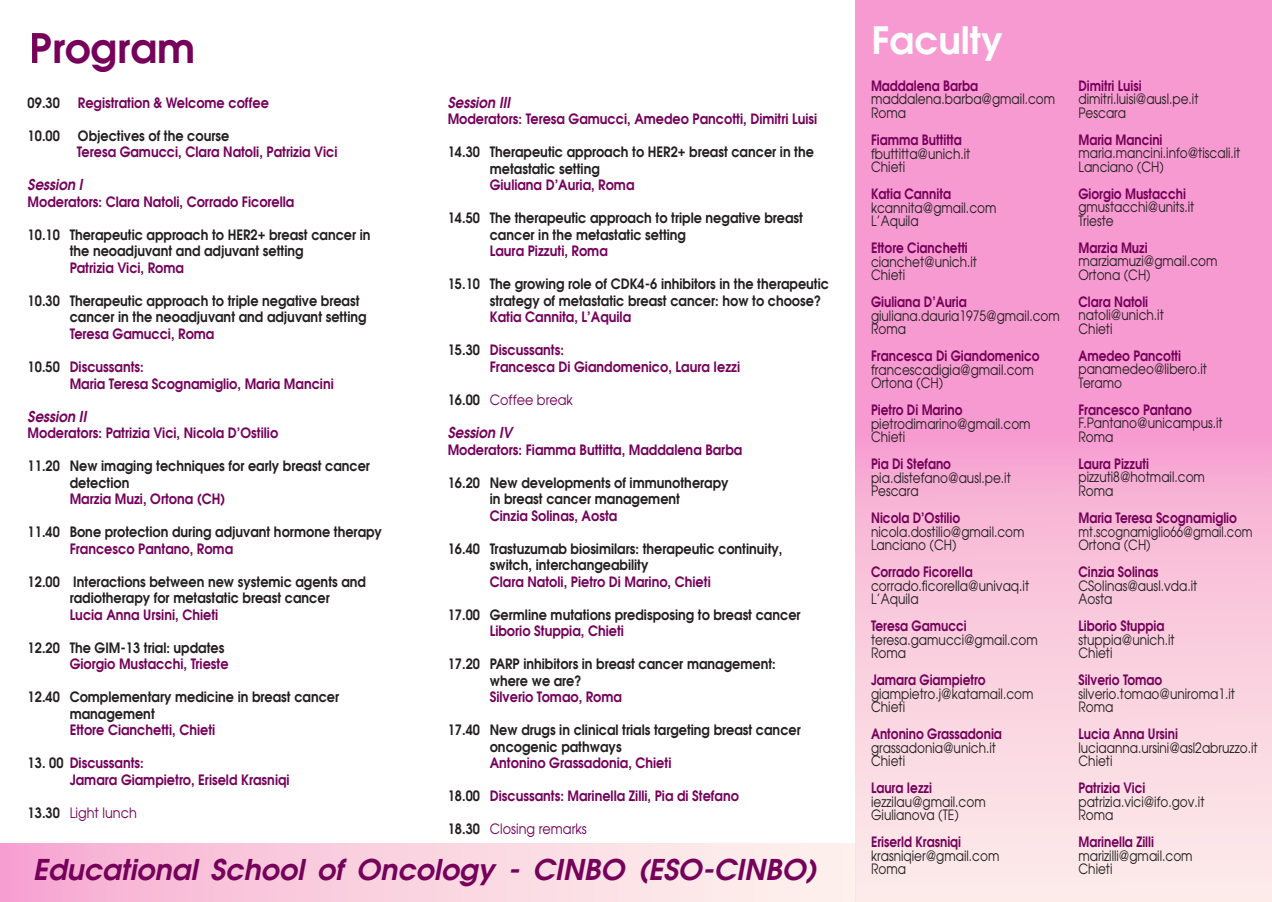
<style>
.page{position:relative;width:1272px;height:902px;background:#fff}
.page>*{position:absolute;margin:0;border:0;box-sizing:border-box;transform-origin:0 0}
.t1{font:600 40.5px "Avant Garde";color:#75015a}
.t2{font:600 37.5px "Avant Garde";color:#fff}
.t3{font:italic 600 28.5px "Avant Garde";color:#75015a}
.t4{font:italic 600 15px "Avant Garde";color:#75015a;scale:.9 1}
.t5{font:600 14.25px/16.5px "Avant Garde";color:#231f20;scale:.9 1}
.t6{font:14.25px/13.5px "Avant Garde";color:#231f20;scale:.85 1}
.t7{font:600 14.25px/16.5px "Avant Garde";color:#75015a;scale:.9 1}
.t8{font:600 14.25px "Avant Garde";color:#75015a;scale:.85 1}
.t9{font:14.25px "Avant Garde";color:#75015a;scale:.9 1}
.t10{font:14.25px/13.5px "Avant Garde";color:#231f20;scale:.8 1}
.s1{color:#231f20}
.s2{font-weight:600;color:#231f20}
</style>
<div class="page">
<svg style="left:855px;top:0;width:416px;height:901px;background:#f8b4d7"></svg>
<div style="left:0;top:843px;width:855px;height:58px;background:linear-gradient(to right,#f7acd2,#fef7ee)"></div>
<h1 class="t1" style="left:30px;top:21px;width:167px">Program</h1>
<p class="t4" style="left:448px;top:92px;width:71px">Session III</p>
<p class="t7" style="left:448px;top:110px;width:412px">Moderators: Teresa Gamucci, Amedeo Pancotti, Dimitri Luisi</p>
<p class="t5" style="left:490px;top:143px;width:362px;text-indent:-42px">14.30 Therapeutic approach to HER2+ breast cancer in the metastatic setting</p>
<p class="t7" style="left:490px;top:176px;width:162px">Giuliana D’Auria, Roma</p>
<p class="t5" style="left:490px;top:209px;width:349px;text-indent:-42px">14.50 The therapeutic approach to triple negative breast cancer in the metastatic setting</p>
<p class="t7" style="left:490px;top:242px;width:133px">Laura Pizzuti, Roma</p>
<p class="t5" style="left:490px;top:275px;width:378px;text-indent:-42px">15.10 The growing role of CDK4-6 inhibitors in the therapeutic strategy of metastatic breast cancer: how to choose?</p>
<p class="t7" style="left:490px;top:308px;width:159px">Katia Cannita, L’Aquila</p>
<p class="t7" style="left:490px;top:341px;width:280px;text-indent:-42px"><span class="s1">15.30</span> Discussants:<br>Francesca Di Giandomenico, Laura Iezzi</p>
<p class="t9" style="left:448px;top:391px;width:141px"><span class="s2">16.00</span> Coffee break</p>
<p class="t4" style="left:448px;top:422px;width:73px">Session IV</p>
<p class="t7" style="left:448px;top:440px;width:329px">Moderators: Fiamma Buttitta, Maddalena Barba</p>
<p class="t5" style="left:448px;top:473px;width:314px;text-align:center">16.20 New developments of immunotherapy in breast cancer management</p>
<p class="t7" style="left:490px;top:506px;width:143px">Cinzia Solinas, Aosta</p>
<p class="t5" style="left:490px;top:539px;width:327px;text-indent:-42px">16.40 Trastuzumab biosimilars: therapeutic continuity, switch, interchangeability</p>
<p class="t7" style="left:490px;top:572px;width:247px">Clara Natoli, Pietro Di Marino, Chieti</p>
<p class="t5" style="left:448px;top:605px;width:393px">17.00 Germline mutations predisposing to breast cancer</p>
<p class="t7" style="left:490px;top:622px;width:151px">Liborio Stuppia, Chieti</p>
<p class="t5" style="left:490px;top:655px;width:319px;text-indent:-42px">17.20 PARP inhibitors in breast cancer management: where we are?</p>
<p class="t7" style="left:490px;top:688px;width:148px">Silverio Tomao, Roma</p>
<p class="t5" style="left:490px;top:721px;width:347px;text-indent:-42px">17.40 New drugs in clinical trials targeting breast cancer oncogenic pathways</p>
<p class="t7" style="left:490px;top:754px;width:203px">Antonino Grassadonia, Chieti</p>
<p class="t7" style="left:448px;top:787px;width:325px"><span class="s1">18.00</span> Discussants: Marinella Zilli, Pia di Stefano</p>
<p class="t9" style="left:448px;top:820px;width:156px"><span class="s2">18.30</span> Closing remarks</p>
<h3 class="t3" style="left:33px;top:850px;width:785px">Educational School of Oncology - CINBO (ESO-CINBO)</h3>
<p class="t5" style="left:28px;top:94px;width:37px">09.30</p>
<p class="t7" style="left:78px;top:94px;width:214px">Registration &amp; Welcome coffee</p>
<p class="t5" style="left:28px;top:127px;width:37px">10.00</p>
<p class="t5" style="left:78px;top:127px;width:170px">Objectives of the course</p>
<p class="t7" style="left:77px;top:144px;width:291px">Teresa Gamucci, Clara Natoli, Patrizia Vici</p>
<p class="t4" style="left:28px;top:175px;width:63px">Session I</p>
<p class="t7" style="left:28px;top:193px;width:298px">Moderators: Clara Natoli, Corrado Ficorella</p>
<p class="t5" style="left:70px;top:226px;width:336px;text-indent:-42px">10.10 Therapeutic approach to HER2+ breast cancer in the neoadjuvant and adjuvant setting</p>
<p class="t7" style="left:70px;top:259px;width:128px">Patrizia Vici, Roma</p>
<p class="t5" style="left:70px;top:292px;width:331px;text-indent:-42px">10.30 Therapeutic approach to triple negative breast cancer in the neoadjuvant and adjuvant setting</p>
<p class="t7" style="left:70px;top:325px;width:162px">Teresa Gamucci, Roma</p>
<p class="t7" style="left:70px;top:358px;width:295px;text-indent:-42px"><span class="s1">10.50</span> Discussants:<br>Maria Teresa Scognamiglio, Maria Mancini</p>
<p class="t4" style="left:28px;top:406px;width:67px">Session II</p>
<p class="t7" style="left:28px;top:424px;width:280px">Moderators: Patrizia Vici, Nicola D’Ostilio</p>
<p class="t5" style="left:70px;top:457px;width:335px;text-indent:-42px">11.20 New imaging techniques for early breast cancer detection</p>
<p class="t7" style="left:70px;top:490px;width:174px">Marzia Muzi, Ortona (CH)</p>
<p class="t5" style="left:28px;top:523px;width:395px">11.40 Bone protection during adjuvant hormone therapy</p>
<p class="t7" style="left:70px;top:540px;width:183px">Francesco Pantano, Roma</p>
<p class="t5" style="left:28px;top:573px;width:377px;text-align:center">12.00 Interactions between new systemic agents and radiotherapy for metastatic breast cancer</p>
<p class="t7" style="left:70px;top:606px;width:167px">Lucia Anna Ursini, Chieti</p>
<p class="t5" style="left:28px;top:639px;width:220px">12.20 The GIM-13 trial: updates</p>
<p class="t7" style="left:70px;top:655px;width:178px">Giorgio Mustacchi, Trieste</p>
<p class="t5" style="left:70px;top:688px;width:301px;text-indent:-42px">12.40 Complementary medicine in breast cancer management</p>
<p class="t7" style="left:70px;top:721px;width:163px">Ettore Cianchetti, Chieti</p>
<p class="t7" style="left:70px;top:754px;width:246px;text-indent:-42px"><span class="s1">13. 00</span> Discussants:<br>Jamara Giampietro, Eriseld Krasniqi</p>
<p class="t9" style="left:28px;top:803px;width:123px"><span class="s2">13.30</span> Light lunch</p>
<h2 class="t2" style="left:871px;top:16px;width:133px">Faculty</h2>
<p class="t8" style="left:871px;top:76px;width:127px">Maddalena Barba</p>
<p class="t6" style="left:871px;top:92px;width:218px">maddalena.barba@gmail.com<br>Roma</p>
<p class="t8" style="left:871px;top:130px;width:108px">Fiamma Buttitta</p>
<p class="t6" style="left:871px;top:146px;width:118px">fbuttitta@unich.it<br>Chieti</p>
<p class="t8" style="left:871px;top:184px;width:96px">Katia Cannita</p>
<p class="t6" style="left:871px;top:200px;width:149px">kcannita@gmail.com<br>L’Aquila</p>
<p class="t8" style="left:871px;top:238px;width:115px">Ettore Cianchetti</p>
<p class="t6" style="left:871px;top:254px;width:126px">cianchet@unich.it<br>Chieti</p>
<p class="t8" style="left:871px;top:292px;width:114px">Giuliana D’Auria</p>
<p class="t6" style="left:871px;top:308px;width:224px">giuliana.dauria1975@gmail.com<br>Roma</p>
<p class="t8" style="left:871px;top:346px;width:200px">Francesca Di Giandomenico</p>
<p class="t6" style="left:871px;top:362px;width:193px">francescadigia@gmail.com<br>Ortona (CH)</p>
<p class="t8" style="left:871px;top:400px;width:109px">Pietro Di Marino</p>
<p class="t6" style="left:871px;top:416px;width:189px">pietrodimarino@gmail.com<br>Chieti</p>
<p class="t8" style="left:871px;top:454px;width:96px">Pia Di Stefano</p>
<p class="t6" style="left:871px;top:470px;width:166px">pia.distefano@ausl.pe.it<br>Pescara</p>
<p class="t8" style="left:871px;top:508px;width:106px">Nicola D’Ostilio</p>
<p class="t6" style="left:871px;top:524px;width:182px">nicola.dostilio@gmail.com<br>Lanciano (CH)</p>
<p class="t8" style="left:871px;top:562px;width:121px">Corrado Ficorella</p>
<p class="t6" style="left:871px;top:578px;width:187px">corrado.ficorella@univaq.it<br>L’Aquila</p>
<p class="t8" style="left:871px;top:616px;width:114px">Teresa Gamucci</p>
<p class="t6" style="left:871px;top:632px;width:198px">teresa.gamucci@gmail.com<br>Roma</p>
<p class="t8" style="left:871px;top:670px;width:136px">Jamara Giampietro</p>
<p class="t6" style="left:871px;top:686px;width:193px">giampietro.j@katamail.com<br>Chieti</p>
<p class="t8" style="left:871px;top:724px;width:155px">Antonino Grassadonia</p>
<p class="t6" style="left:871px;top:740px;width:148px">grassadonia@unich.it<br>Chieti</p>
<p class="t8" style="left:871px;top:778px;width:73px">Laura Iezzi</p>
<p class="t6" style="left:871px;top:794px;width:136px">iezzilau@gmail.com<br>Giulianova (TE)</p>
<p class="t8" style="left:871px;top:832px;width:108px">Eriserld Krasniqi</p>
<p class="t6" style="left:871px;top:848px;width:152px">krasniqier@gmail.com<br>Roma</p>
<p class="t8" style="left:1078px;top:76px;width:76px">Dimitri Luisi</p>
<p class="t6" style="left:1078px;top:92px;width:143px">dimitri.luisi@ausl.pe.it<br>Pescara</p>
<p class="t8" style="left:1078px;top:130px;width:100px">Maria Mancini</p>
<p class="t6" style="left:1078px;top:146px;width:192px">maria.mancini.info@tiscali.it<br>Lanciano (CH)</p>
<p class="t8" style="left:1078px;top:184px;width:128px">Giorgio Mustacchi</p>
<p class="t6" style="left:1078px;top:200px;width:138px">gmustacchi@units.it<br>Trieste</p>
<p class="t8" style="left:1078px;top:238px;width:83px">Marzia Muzi</p>
<p class="t6" style="left:1078px;top:254px;width:165px">marziamuzi@gmail.com<br>Ortona (CH)</p>
<p class="t8" style="left:1078px;top:292px;width:84px">Clara Natoli</p>
<p class="t6" style="left:1078px;top:308px;width:102px">natoli@unich.it<br>Chieti</p>
<p class="t8" style="left:1078px;top:346px;width:122px">Amedeo Pancotti</p>
<p class="t6" style="left:1078px;top:362px;width:153px">panamedeo@libero.it<br>Teramo</p>
<p class="t8" style="left:1078px;top:400px;width:135px">Francesco Pantano</p>
<p class="t6" style="left:1078px;top:416px;width:171px">F.Pantano@unicampus.it<br>Roma</p>
<p class="t8" style="left:1078px;top:454px;width:84px">Laura Pizzuti</p>
<p class="t6" style="left:1078px;top:470px;width:150px">pizzuti8@hotmail.com<br>Roma</p>
<p class="t8" style="left:1078px;top:508px;width:188px">Maria Teresa Scognamiglio</p>
<p class="t10" style="left:1078px;top:524px;width:219px">mt.scognamiglio66@gmail.com<br>Ortona (CH)</p>
<p class="t8" style="left:1078px;top:562px;width:96px">Cinzia Solinas</p>
<p class="t6" style="left:1078px;top:578px;width:141px">CSolinas@ausl.vda.it<br>Aosta</p>
<p class="t8" style="left:1078px;top:616px;width:103px">Liborio Stuppia</p>
<p class="t6" style="left:1078px;top:632px;width:115px">stuppia@unich.it<br>Chieti</p>
<p class="t8" style="left:1078px;top:670px;width:100px">Silverio Tomao</p>
<p class="t6" style="left:1078px;top:686px;width:186px">silverio.tomao@uniroma1.it<br>Roma</p>
<p class="t8" style="left:1078px;top:724px;width:119px">Lucia Anna Ursini</p>
<p class="t6" style="left:1078px;top:740px;width:212px">luciaanna.ursini@asl2abruzzo.it<br>Chieti</p>
<p class="t8" style="left:1078px;top:778px;width:80px">Patrizia Vici</p>
<p class="t6" style="left:1078px;top:794px;width:150px">patrizia.vici@ifo.gov.it<br>Roma</p>
<p class="t8" style="left:1078px;top:832px;width:90px">Marinella Zilli</p>
<p class="t6" style="left:1078px;top:848px;width:136px">marizilli@gmail.com<br>Chieti</p>
</div>
